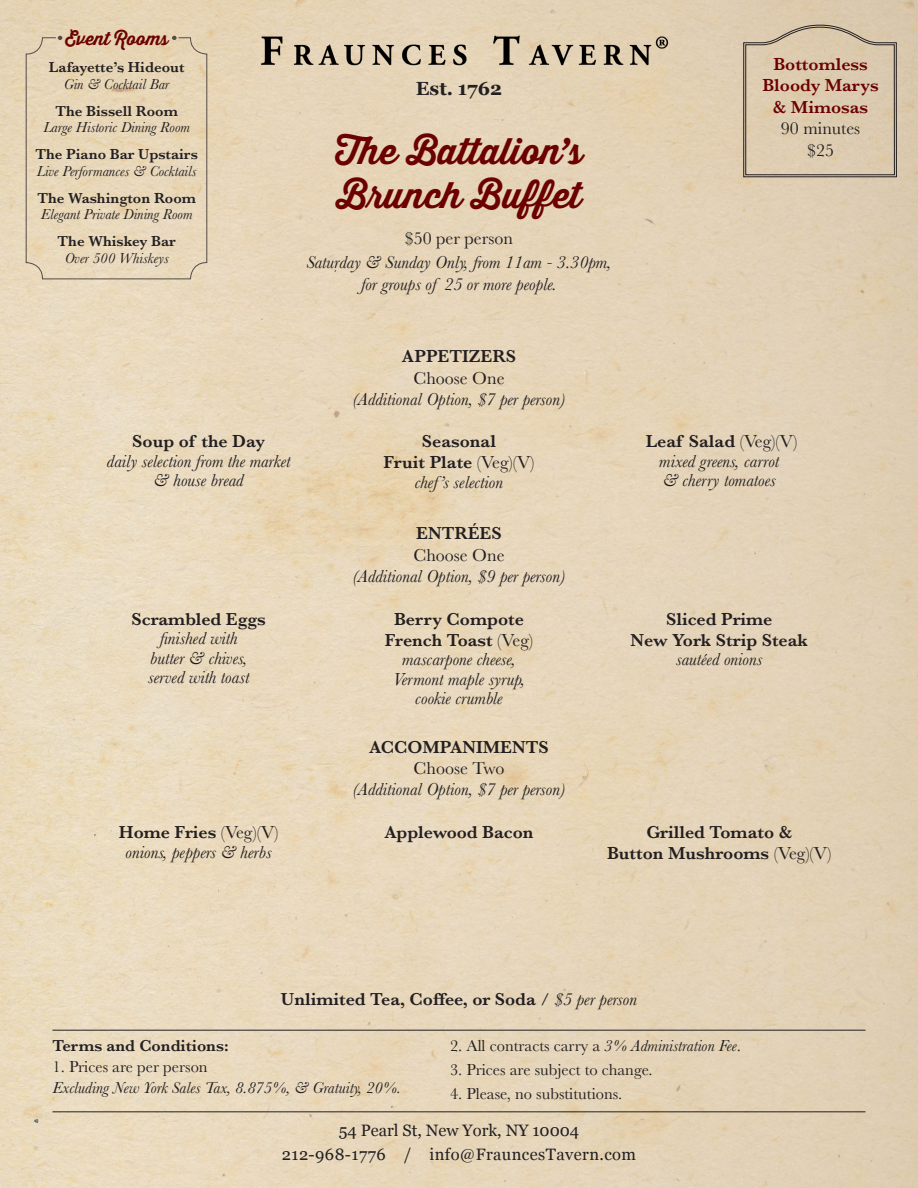
<style>
.page{position:relative;width:918px;height:1188px;background:#fff}
.page>*{position:absolute;margin:0;border:0;box-sizing:border-box;transform-origin:0 0}
.t1{font:700 36px "Thirsty Script";color:#6b0101}
.t2{font:700 19.05px "Georgia";color:#231f20}
.t3{font:italic 18px/21px "Baskerville";color:#231f20;text-align:center}
.t4{font:600 18px "Baskerville";color:#231f20}
.t5{font:18px "Baskerville";color:#231f20}
.t6{font:600 18px "Baskerville";color:#6b0101}
.t7{font:700 18px "Thirsty Script";color:#6b0101}
.t8{font:16.5px "Baskerville";color:#231f20}
.t9{font:italic 16.5px "Baskerville";color:#231f20}
.t10{font:16.5px "Georgia";letter-spacing:.025em;color:#231f20}
.t11{font:16.5px "Georgia";color:#231f20}
.t12{font:600 16.5px "Baskerville";color:#231f20}
.t13{font:italic 15px "Baskerville";color:#231f20}
.t14{font:600 15px "Baskerville";color:#231f20}
.s1{font-weight:400}
.s2{font-style:normal}
.s3{font-weight:400;font-style:italic}
.s4{font-style:italic}
</style>
<div class="page">
<img style="left:0;top:0;width:918px;height:1188px">
<hr style="left:52px;top:1030px;width:814px;height:1px;background:#231f20">
<hr style="left:52px;top:1111px;width:814px;height:1px;background:#231f20">
<img style="left:227px;top:25px;width:464px;height:48px">
<div style="left:743px;top:25px;width:154px;height:791px;background:#e1d0b5"></div>
<svg style="left:745px;top:27px;width:150px;height:148px"></svg>
<div style="left:26px;top:37px;width:181px;height:242px;border:1px solid #544b45;border-radius:16px"></div>
<svg style="left:58px;top:36px;width:4px;height:4px"></svg>
<svg style="left:172px;top:36px;width:5px;height:4px"></svg>
<p class="t7" style="left:65px;top:25px;width:105px">Event Rooms</p>
<p class="t14" style="left:49px;top:57px;width:137px">Lafayette’s Hideout</p>
<p class="t13" style="left:64px;top:74px;width:107px">Gin &amp; Cocktail Bar</p>
<p class="t14" style="left:56px;top:100px;width:124px">The Bissell Room</p>
<p class="t13" style="left:43px;top:117px;width:148px">Large Historic Dining Room</p>
<p class="t14" style="left:35px;top:144px;width:164px">The Piano Bar Upstairs</p>
<p class="t13" style="left:37px;top:161px;width:161px">Live Performances &amp; Cocktails</p>
<p class="t14" style="left:37px;top:187px;width:160px">The Washington Room</p>
<p class="t13" style="left:41px;top:204px;width:153px">Elegant Private Dining Room</p>
<p class="t14" style="left:58px;top:231px;width:120px">The Whiskey Bar</p>
<p class="t13" style="left:65px;top:248px;width:105px">Over 500 Whiskeys</p>
<p class="t2" style="left:416px;top:74px;width:88px">Est. 1762</p>
<p class="t1" style="left:335px;top:125px;width:249px">The Battalion’s</p>
<p class="t1" style="left:337px;top:168px;width:246px">Brunch Buffet</p>
<p class="t5" style="left:405px;top:226px;width:110px">$50 per person</p>
<p class="t3" style="left:306px;top:251px;width:307px">Saturday &amp; Sunday Only, from 11am - 3.30pm,</p>
<p class="t3" style="left:361px;top:274px;width:197px">for groups of 25 or more people.</p>
<p class="t6" style="left:773px;top:51px;width:96px">Bottomless</p>
<p class="t6" style="left:762px;top:73px;width:118px">Bloody Marys</p>
<p class="t6" style="left:773px;top:94px;width:97px">&amp; Mimosas</p>
<p class="t5" style="left:781px;top:117px;width:81px">90 minutes</p>
<p class="t5" style="left:807px;top:139px;width:28px">$25</p>
<p class="t4" style="left:132px;top:429px;width:134px">Soup of the Day</p>
<p class="t3" style="left:107px;top:451px;width:185px">daily selection from the market</p>
<p class="t3" style="left:154px;top:470px;width:92px">&amp; house bread</p>
<p class="t4" style="left:132px;top:606px;width:136px">Scrambled Eggs</p>
<p class="t3" style="left:160px;top:628px;width:80px">finished with</p>
<p class="t3" style="left:150px;top:647px;width:99px">butter &amp; chives,</p>
<p class="t3" style="left:148px;top:667px;width:103px">served with toast</p>
<p class="t4" style="left:119px;top:820px;width:161px">Home Fries <span class="s1">(Veg)(V)</span></p>
<p class="t3" style="left:126px;top:841px;width:148px">onions, peppers &amp; herbs</p>
<p class="t4" style="left:402px;top:344px;width:116px">APPETIZERS</p>
<p class="t3" style="left:352px;top:367px;width:215px"><span class="s2">Choose One<br></span>(Additional Option, $7 per person)</p>
<p class="t4" style="left:422px;top:429px;width:76px">Seasonal</p>
<p class="t4" style="left:383px;top:450px;width:153px">Fruit Plate <span class="s1">(Veg)(V)</span></p>
<p class="t3" style="left:415px;top:472px;width:90px">chef’s selection</p>
<p class="t4" style="left:416px;top:521px;width:87px">ENTRÉES</p>
<p class="t5" style="left:413px;top:544px;width:93px">Choose One</p>
<p class="t3" style="left:352px;top:566px;width:215px">(Additional Option, $9 per person)</p>
<p class="t4" style="left:394px;top:606px;width:131px">Berry Compote</p>
<p class="t4" style="left:385px;top:627px;width:150px">French Toast <span class="s1">(Veg)</span></p>
<p class="t3" style="left:402px;top:649px;width:115px">mascarpone cheese,</p>
<p class="t3" style="left:393px;top:668px;width:134px">Vermont maple syrup,</p>
<p class="t3" style="left:415px;top:688px;width:89px">cookie crumble</p>
<p class="t4" style="left:369px;top:734px;width:181px">ACCOMPANIMENTS</p>
<p class="t5" style="left:414px;top:757px;width:92px">Choose Two</p>
<p class="t3" style="left:352px;top:779px;width:215px">(Additional Option, $7 per person)</p>
<p class="t4" style="left:384px;top:820px;width:151px">Applewood Bacon</p>
<p class="t4" style="left:646px;top:429px;width:153px">Leaf Salad <span class="s1">(Veg)(V)</span></p>
<p class="t3" style="left:659px;top:451px;width:121px">mixed greens, carrot</p>
<p class="t3" style="left:663px;top:470px;width:115px">&amp; cherry tomatoes</p>
<p class="t4" style="left:666px;top:606px;width:108px">Sliced Prime</p>
<p class="t4" style="left:631px;top:627px;width:179px">New York Strip Steak</p>
<p class="t3" style="left:676px;top:649px;width:88px">sautéed onions</p>
<p class="t4" style="left:646px;top:820px;width:147px">Grilled Tomato &amp;</p>
<p class="t4" style="left:607px;top:841px;width:226px">Button Mushrooms <span class="s1">(Veg)(V)</span></p>
<p class="t4" style="left:281px;top:987px;width:358px">Unlimited Tea, Coffee, or Soda <span class="s1">/</span> <span class="s3">$5 per person</span></p>
<p class="t12" style="left:52px;top:1035px;width:178px">Terms and Conditions:</p>
<p class="t8" style="left:52px;top:1057px;width:157px">1. Prices are per person</p>
<p class="t9" style="left:52px;top:1077px;width:350px">Excluding New York Sales Tax, 8.875%, &amp; Gratuity, 20%.</p>
<p class="t8" style="left:450px;top:1036px;width:292px">2. All contracts carry a <span class="s4">3% Administration Fee</span>.</p>
<p class="t8" style="left:450px;top:1060px;width:204px">3. Prices are subject to change.</p>
<p class="t8" style="left:450px;top:1084px;width:174px">4. Please, no substitutions.</p>
<p class="t11" style="left:339px;top:1118px;width:242px">54 Pearl St, New York, NY 10004</p>
<p class="t10" style="left:282px;top:1142px;width:356px">212-968-1776 / info@FrauncesTavern.com</p>
</div>
